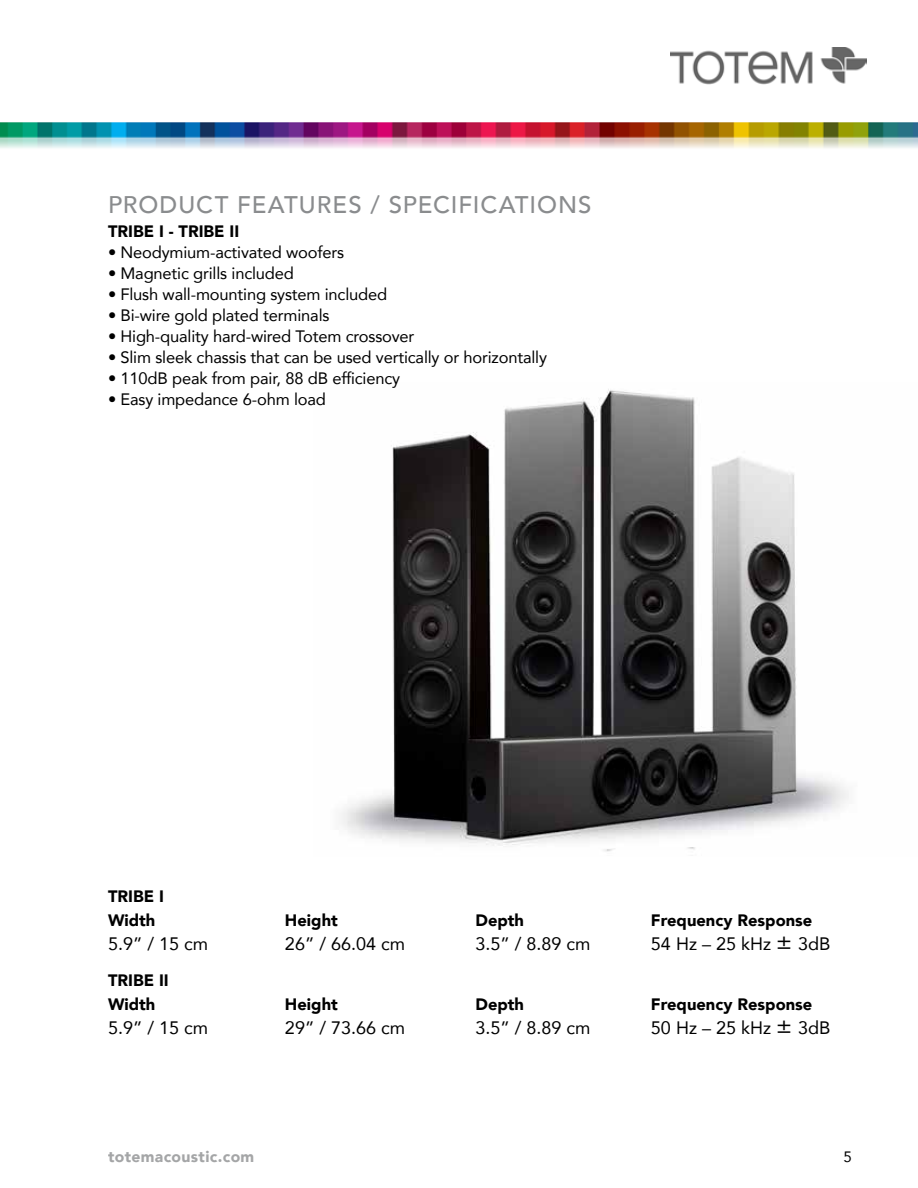
<style>
.page{position:relative;width:918px;height:1188px;background:#fff}
.page>*{position:absolute;margin:0;border:0;box-sizing:border-box;transform-origin:0 0}
.t1{font:500 24px "Avenir";letter-spacing:.04em;color:#8a8c8e}
.t2{font:18px "Avenir";color:#000}
.t3{font:16.5px "Avenir";letter-spacing:-.01em;color:#000}
.t4{font:900 16.5px/24px "Avenir";color:#000}
.t5{font:900 15.75px "Avenir";letter-spacing:.02em;color:#757779}
.t6{font:15px "Avenir";color:#000}
.s1{font-size:24px}
</style>
<div class="page">
<img style="left:670px;top:48px;width:197px;height:37px">
<img style="left:0;top:122px;width:918px;height:26px">
<img style="left:341px;top:389px;width:508px;height:463px">
<h1 class="t1" style="left:108px;top:184px;width:485px">PRODUCT FEATURES / SPECIFICATIONS</h1>
<p class="t4" style="left:108px;top:219px;width:133px">TRIBE I - TRIBE II</p>
<p class="t3" style="left:108px;top:239px;width:238px">• Neodymium-activated woofers</p>
<p class="t3" style="left:108px;top:260px;width:187px">• Magnetic grills included</p>
<p class="t3" style="left:108px;top:281px;width:281px">• Flush wall-mounting system included</p>
<p class="t3" style="left:108px;top:302px;width:223px">• Bi-wire gold plated terminals</p>
<p class="t3" style="left:108px;top:323px;width:308px">• High-quality hard-wired Totem crossover</p>
<p class="t3" style="left:108px;top:344px;width:441px">• Slim sleek chassis that can be used vertically or horizontally</p>
<p class="t3" style="left:108px;top:365px;width:294px">• 110dB peak from pair, 88 dB efficiency</p>
<p class="t3" style="left:108px;top:386px;width:219px">• Easy impedance 6-ohm load</p>
<p class="t4" style="left:108px;top:884px;width:57px">TRIBE I<br>Width</p>
<p class="t4" style="left:285px;top:908px;width:54px">Height</p>
<p class="t4" style="left:475px;top:908px;width:50px">Depth</p>
<p class="t4" style="left:651px;top:908px;width:163px">Frequency Response</p>
<p class="t2" style="left:108px;top:929px;width:102px">5.9” / 15 cm</p>
<p class="t2" style="left:285px;top:929px;width:122px">26” / 66.04 cm</p>
<p class="t2" style="left:475px;top:929px;width:117px">3.5” / 8.89 cm</p>
<p class="t2" style="left:651px;top:929px;width:181px">54 Hz – 25 kHz <span class="s1">±</span> 3dB</p>
<p class="t4" style="left:108px;top:968px;width:62px">TRIBE II<br>Width</p>
<p class="t4" style="left:285px;top:992px;width:54px">Height</p>
<p class="t4" style="left:475px;top:992px;width:50px">Depth</p>
<p class="t4" style="left:651px;top:992px;width:163px">Frequency Response</p>
<p class="t2" style="left:108px;top:1013px;width:102px">5.9” / 15 cm</p>
<p class="t2" style="left:285px;top:1013px;width:122px">29” / 73.66 cm</p>
<p class="t2" style="left:475px;top:1013px;width:117px">3.5” / 8.89 cm</p>
<p class="t2" style="left:651px;top:1013px;width:181px">50 Hz – 25 kHz <span class="s1">±</span> 3dB</p>
<p class="t5" style="left:108px;top:1143px;width:148px">totemacoustic.com</p>
<p class="t6" style="left:844px;top:1145px;width:10px">5</p>
</div>
